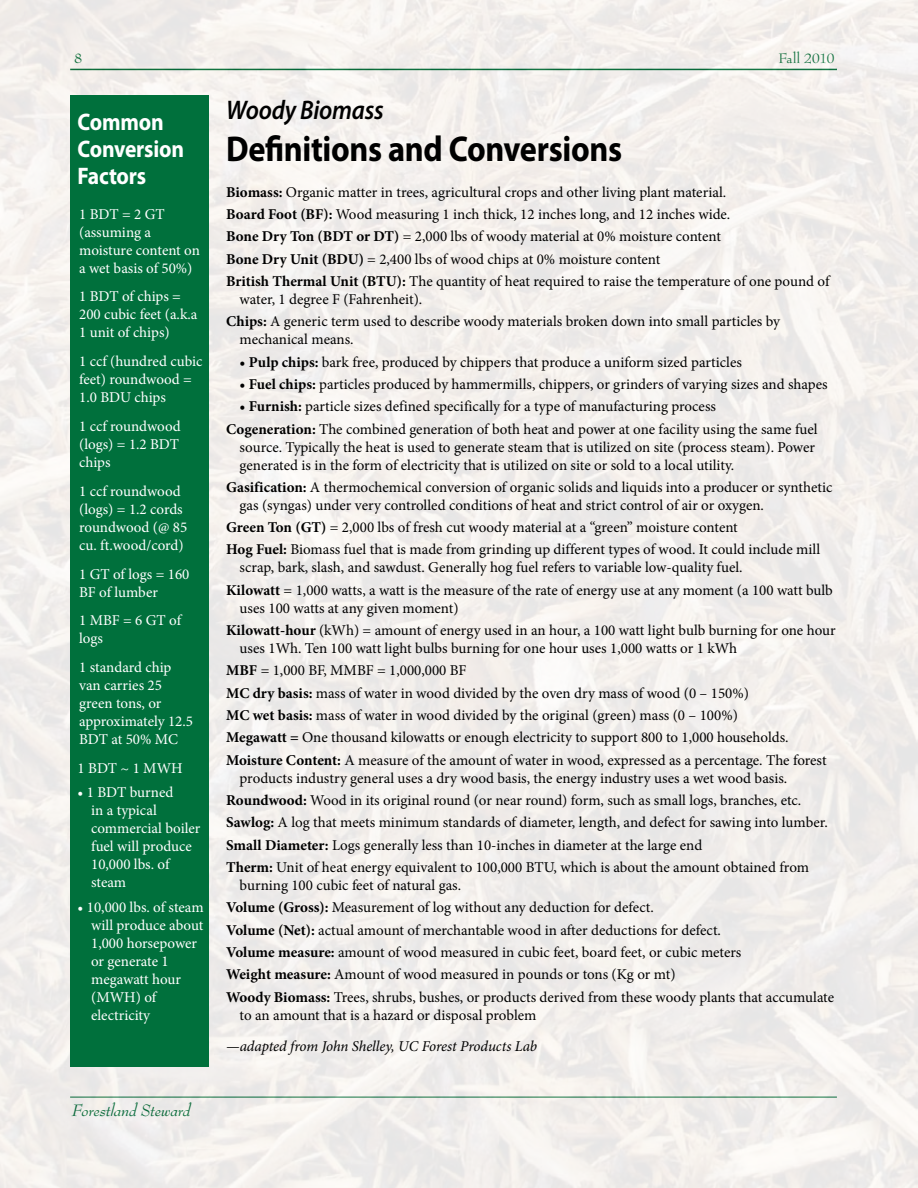
<style>
.page{position:relative;width:918px;height:1188px;background:#fff}
.page>*{position:absolute;margin:0;border:0;box-sizing:border-box;transform-origin:0 0}
.t1{font:700 36px "Myriad Pro";letter-spacing:-.01em;color:#000;scale:.9 1}
.t2{font:italic 600 27px "Myriad Pro";letter-spacing:-.01em;color:#000;scale:.9 1}
.t3{font:700 24px/27px "Myriad Pro";letter-spacing:-.01em;color:#fff;scale:.9 1}
.t4{font:italic 18px "Bernhard Modern Std";color:#00703c}
.t5{font:15px/22.4px "Minion Pro";color:#000}
.t6{font:15px/18px "Minion Pro";color:#fff}
.t7{font:italic 15px "Minion Pro";letter-spacing:-.01em;color:#000}
.t8{font:15px "Bernhard Modern Std";letter-spacing:-.025em;color:#00703c}
.s1{font-weight:700}
</style>
<div class="page">
<img style="left:0;top:0;width:918px;height:1188px">
<div style="left:70px;top:95px;width:139px;height:972px;background:#00703c"></div>
<p class="t8" style="left:74px;top:51px;width:10px">8</p>
<p class="t8" style="left:779px;top:51px;width:58px">Fall 2010</p>
<h3 class="t3" style="left:78px;top:108px;width:120px">Common<br>Conversion<br>Factors</h3>
<p class="t6" style="left:79px;top:205px;width:122px">1 BDT = 2 GT (assuming a moisture content on a wet basis of 50%)</p>
<p class="t6" style="left:79px;top:288px;width:120px">1 BDT of chips =<br>200 cubic feet (a.k.a<br>1 unit of chips)</p>
<p class="t6" style="left:79px;top:352px;width:125px">1 ccf (hundred cubic feet) roundwood =<br>1.0 BDU chips</p>
<p class="t6" style="left:79px;top:417px;width:103px;text-align:justify">1 ccf roundwood (logs) = 1.2 BDT chips</p>
<p class="t6" style="left:79px;top:482px;width:110px">1 ccf roundwood (logs) = 1.2 cords roundwood (@ 85 cu. ft.wood/cord)</p>
<p class="t6" style="left:79px;top:565px;width:112px">1 GT of logs = 160<br>BF of lumber</p>
<p class="t6" style="left:79px;top:612px;width:104px">1 MBF = 6 GT of logs</p>
<p class="t6" style="left:79px;top:658px;width:115px">1 standard chip van carries 25 green tons, or approximately 12.5<br>BDT at 50% MC</p>
<p class="t6" style="left:78px;top:759px;width:107px">1 BDT ~ 1 MWH</p>
<p class="t6" style="left:91px;top:784px;width:111px;text-indent:-14px">• 1 BDT burned<br>in a typical commercial boiler fuel will produce<br>10,000 lbs. of steam</p>
<p class="t6" style="left:91px;top:898px;width:114px;text-indent:-14px">• 10,000 lbs. of steam will produce about<br>1,000 horsepower or generate 1 megawatt hour (MWH) of electricity</p>
<p class="t4" style="left:72px;top:1101px;width:120px">Forestland Steward</p>
<h2 class="t2" style="left:226px;top:93px;width:177px">Woody Biomass</h2>
<h1 class="t1" style="left:226px;top:125px;width:441px">Definitions and Conversions</h1>
<p class="t5" style="left:226px;top:181px;width:605px"><span class="s1">Biomass:</span> Organic matter in trees, agricultural crops and other living plant material.<br><span class="s1">Board Foot (BF):</span> Wood measuring 1 inch thick, 12 inches long, and 12 inches wide.<br><span class="s1">Bone Dry Ton (BDT or DT)</span> = 2,000 lbs of woody material at 0% moisture content<br><span class="s1">Bone Dry Unit (BDU)</span> = 2,400 lbs of wood chips at 0% moisture content<br><span class="s1">British Thermal Unit (BTU):</span> The quantity of heat required to raise the temperature of one pound of</p>
<p class="t5" style="left:226px;top:288px;width:555px;text-indent:14px">water, 1 degree F (Fahrenheit).<br><span class="s1">Chips:</span> A generic term used to describe woody materials broken down into small particles by</p>
<p class="t5" style="left:240px;top:328px;width:115px">mechanical means.</p>
<p class="t5" style="left:240px;top:351px;width:504px"><span class="s1">• Pulp chips:</span> bark free, produced by chippers that produce a uniform sized particles</p>
<p class="t5" style="left:240px;top:373px;width:590px"><span class="s1">• Fuel chips:</span> particles produced by hammermills, chippers, or grinders of varying sizes and shapes</p>
<p class="t5" style="left:226px;top:395px;width:593px;text-indent:14px"><span class="s1">• Furnish:</span> particle sizes defined specifically for a type of manufacturing process<br><span class="s1">Cogeneration:</span> The combined generation of both heat and power at one facility using the same fuel</p>
<p class="t5" style="left:240px;top:438px;width:577px;line-height:18px">source. Typically the heat is used to generate steam that is utilized on site (process steam). Power generated is in the form of electricity that is utilized on site or sold to a local utility.</p>
<p class="t5" style="left:240px;top:478px;width:594px;line-height:18px;text-indent:-14px"><span class="s1">Gasification:</span> A thermochemical conversion of organic solids and liquids into a producer or synthetic gas (syngas) under very controlled conditions of heat and strict control of air or oxygen.</p>
<p class="t5" style="left:226px;top:516px;width:596px"><span class="s1">Green Ton (GT)</span> = 2,000 lbs of fresh cut woody material at a “green” moisture content<br><span class="s1">Hog Fuel:</span> Biomass fuel that is made from grinding up different types of wood. It could include mill</p>
<p class="t5" style="left:226px;top:557px;width:608px;text-indent:14px">scrap, bark, slash, and sawdust. Generally hog fuel refers to variable low-quality fuel.<br><span class="s1">Kilowatt</span> = 1,000 watts, a watt is the measure of the rate of energy use at any moment (a 100 watt bulb</p>
<p class="t5" style="left:226px;top:597px;width:611px;text-indent:14px">uses 100 watts at any given moment)<br><span class="s1">Kilowatt-hour</span> (kWh) = amount of energy used in an hour, a 100 watt light bulb burning for one hour</p>
<p class="t5" style="left:226px;top:637px;width:602px;text-indent:14px">uses 1Wh. Ten 100 watt light bulbs burning for one hour uses 1,000 watts or 1 kWh<br><span class="s1">MBF</span> = 1,000 BF, MMBF = 1,000,000 BF<br><span class="s1">MC dry basis:</span> mass of water in wood divided by the oven dry mass of wood (0 – 150%)<br><span class="s1">MC wet basis:</span> mass of water in wood divided by the original (green) mass (0 – 100%)<br><span class="s1">Megawatt =</span> One thousand kilowatts or enough electricity to support 800 to 1,000 households.<br><span class="s1">Moisture Content:</span> A measure of the amount of water in wood, expressed as a percentage. The forest</p>
<p class="t5" style="left:226px;top:767px;width:603px;text-indent:14px">products industry general uses a dry wood basis, the energy industry uses a wet wood basis.<br><span class="s1">Roundwood:</span> Wood in its original round (or near round) form, such as small logs, branches, etc.<br><span class="s1">Sawlog:</span> A log that meets minimum standards of diameter, length, and defect for sawing into lumber.<br><span class="s1">Small Diameter:</span> Logs generally less than 10-inches in diameter at the large end<br><span class="s1">Therm:</span> Unit of heat energy equivalent to 100,000 BTU, which is about the amount obtained from</p>
<p class="t5" style="left:226px;top:874px;width:610px;text-indent:14px">burning 100 cubic feet of natural gas.<br><span class="s1">Volume (Gross):</span> Measurement of log without any deduction for defect.<br><span class="s1">Volume (Net):</span> actual amount of merchantable wood in after deductions for defect.<br><span class="s1">Volume measure:</span> amount of wood measured in cubic feet, board feet, or cubic meters<br><span class="s1">Weight measure:</span> Amount of wood measured in pounds or tons (Kg or mt)<br><span class="s1">Woody Biomass:</span> Trees, shrubs, bushes, or products derived from these woody plants that accumulate</p>
<p class="t5" style="left:240px;top:1004px;width:298px">to an amount that is a hazard or disposal problem</p>
<p class="t7" style="left:226px;top:1036px;width:313px">—adapted from John Shelley, UC Forest Products Lab</p>
</div>
